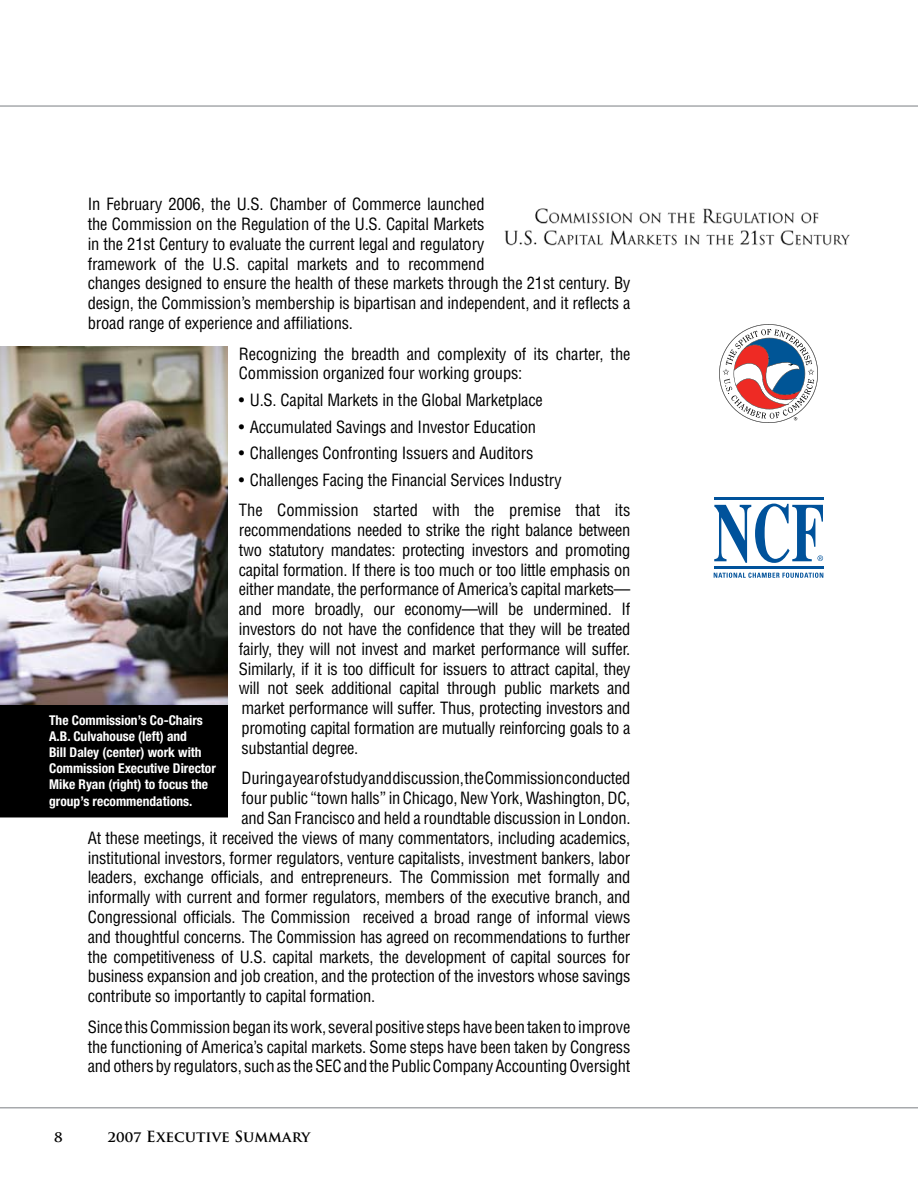
<style>
.page{position:relative;width:918px;height:1188px;background:#fff}
.page>*{position:absolute;margin:0;border:0;box-sizing:border-box;transform-origin:0 0}
.t1{font:condensed 16.5px/19.8px "Helvetica";letter-spacing:-.015em;color:#000}
.t2{font:700 15px "Trajan Pro";color:#000}
.t3{font:700 condensed 13.5px/16.2px "Helvetica Neue";color:#fff}
</style>
<div class="page">
<hr style="left:0;top:105px;width:918px;height:2px;background:#a7a9ac">
<hr style="left:0;top:1107px;width:918px;height:1px;background:#a7a9ac">
<svg style="left:719px;top:324px;width:99px;height:99px"></svg>
<hr style="left:714px;top:566px;width:110px;height:2px;background:#00529b">
<hr style="left:714px;top:497px;width:109px;height:3px;background:#00529b">
<svg style="left:714px;top:573px;width:109px;height:5px"></svg>
<svg style="left:714px;top:504px;width:109px;height:59px"></svg>
<div style="left:0;top:705px;width:228px;height:112px;background:#000"></div>
<img style="left:504px;top:208px;width:346px;height:38px">
<img style="left:0;top:347px;width:228px;height:358px">
<p class="t1" style="left:88px;top:194px;width:544px">In February 2006, the U.S. Chamber of Commerce launched<br>the Commission on the Regulation of the U.S. Capital Markets<br>in the 21st Century to evaluate the current legal and regulatory<br>framework of the U.S. capital markets and to recommend<br>changes designed to ensure the health of these markets through the 21st century. By design, the Commission’s membership is bipartisan and independent, and it reflects a broad range of experience and affiliations.</p>
<p class="t1" style="left:239px;top:344px;width:393px">Recognizing the breadth and complexity of its charter, the<br>Commission organized four working groups:</p>
<p class="t1" style="left:239px;top:390px;width:305px">• U.S. Capital Markets in the Global Marketplace</p>
<p class="t1" style="left:239px;top:417px;width:299px">• Accumulated Savings and Investor Education</p>
<p class="t1" style="left:239px;top:443px;width:296px">• Challenges Confronting Issuers and Auditors</p>
<p class="t1" style="left:239px;top:464px;width:393px;line-height:30.6px">• Challenges Facing the Financial Services Industry<br>The Commission started with the premise that its</p>
<p class="t1" style="left:239px;top:520px;width:393px;text-align:justify">recommendations needed to strike the right balance between two statutory mandates: protecting investors and promoting capital formation. If there is too much or too little emphasis on either mandate, the performance of America’s capital markets— and more broadly, our economy––will be undermined. If investors do not have the confidence that they will be treated fairly, they will not invest and market performance will suffer.<br>Similarly, if it is too difficult for issuers to attract capital, they will not seek additional capital through public markets and market performance will suffer. Thus, protecting investors and promoting capital formation are mutually reinforcing goals to a substantial degree.</p>
<p class="t1" style="left:242px;top:768px;width:390px">During a year of study and discussion, the Commission conducted</p>
<p class="t1" style="left:242px;top:788px;width:390px">four public “town halls” in Chicago, New York, Washington, DC,</p>
<p class="t1" style="left:242px;top:808px;width:390px">and San Francisco and held a roundtable discussion in London.</p>
<p class="t1" style="left:88px;top:828px;width:544px">At these meetings, it received the views of many commentators, including academics,</p>
<p class="t1" style="left:88px;top:848px;width:544px">institutional investors, former regulators, venture capitalists, investment bankers, labor</p>
<p class="t1" style="left:88px;top:867px;width:544px">leaders, exchange officials, and entrepreneurs. The Commission met formally and</p>
<p class="t1" style="left:88px;top:887px;width:544px">informally with current and former regulators, members of the executive branch, and</p>
<p class="t1" style="left:88px;top:907px;width:544px">Congressional officials. The Commission received a broad range of informal views</p>
<p class="t1" style="left:88px;top:927px;width:544px">and thoughtful concerns. The Commission has agreed on recommendations to further</p>
<p class="t1" style="left:88px;top:947px;width:544px">the competitiveness of U.S. capital markets, the development of capital sources for</p>
<p class="t1" style="left:88px;top:966px;width:544px">business expansion and job creation, and the protection of the investors whose savings</p>
<p class="t1" style="left:88px;top:986px;width:289px">contribute so importantly to capital formation.</p>
<p class="t1" style="left:88px;top:1017px;width:544px;text-align:justify">Since this Commission began its work, several positive steps have been taken to improve the functioning of America’s capital markets. Some steps have been taken by Congress and others by regulators, such as the SEC and the Public Company Accounting Oversight</p>
<p class="t3" style="left:49px;top:712px;width:168px">The Commission’s Co-Chairs<br>A.B. Culvahouse (left) and<br>Bill Daley (center) work with<br>Commission Executive Director<br>Mike Ryan (right) to focus the group’s recommendations.</p>
<p class="t2" style="left:108px;top:1127px;width:204px">2007 Executive Summary</p>
</div>
